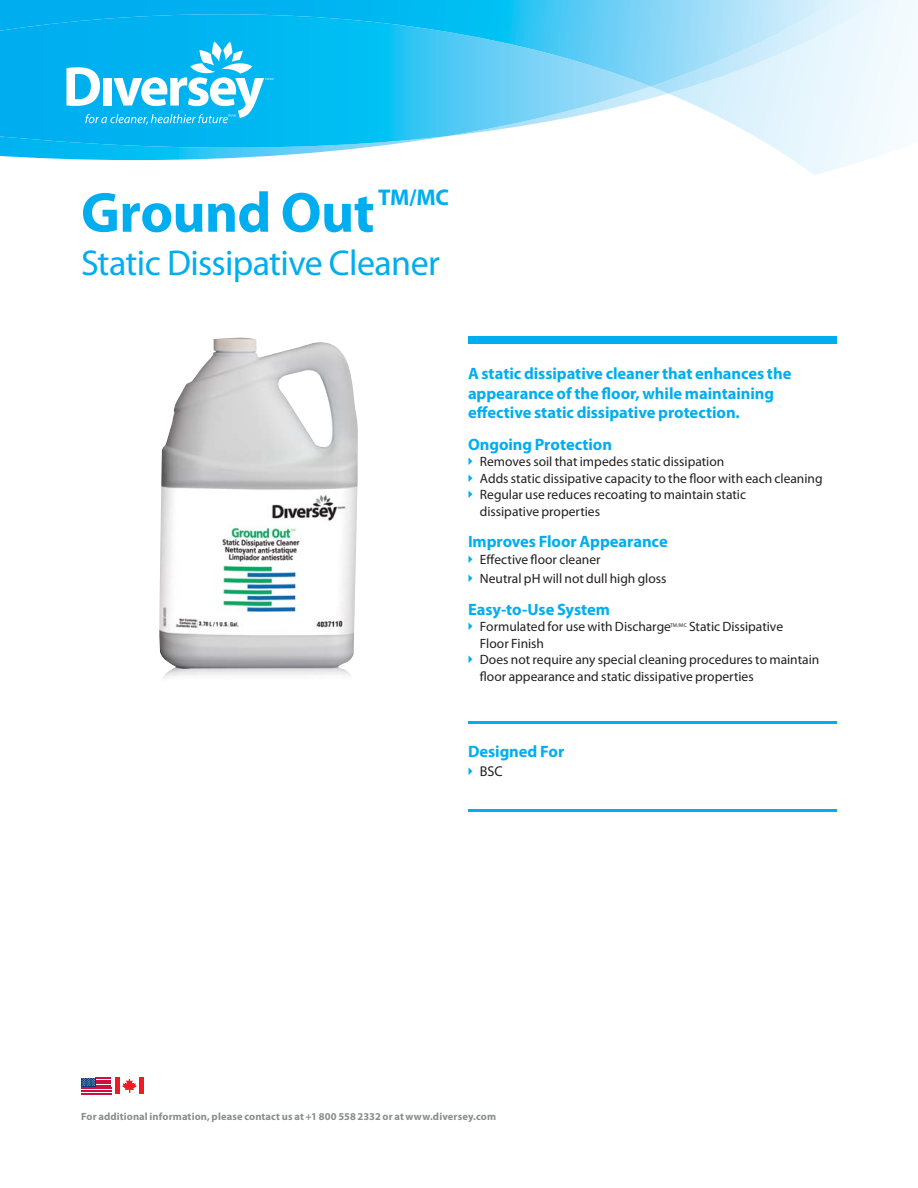
<style>
.page{position:relative;width:918px;height:1188px;background:#fff}
.page>*{position:absolute;margin:0;border:0;box-sizing:border-box;transform-origin:0 0}
.t1{font:700 57px "Myriad Pro";letter-spacing:-.01em;color:#00aeef}
.t2{font:36px "Myriad Pro";letter-spacing:-.02em;color:#00aeef}
.t3{font:700 22.8px "Myriad Pro";color:#00aeef}
.t4{font:700 16.5px/19.5px "Myriad Pro";letter-spacing:-.005em;color:#00aeef}
.t5{font:14.25px "Myriad Pro";color:#231f20}
.t6{font:13.5px/16.5px "Myriad Pro";letter-spacing:-.005em;color:#231f20}
.t7{font:700 10.5px "Myriad Pro";letter-spacing:.01em;color:#8a8c8e}
.t8{font:5.4px "Myriad Pro";color:#231f20}
</style>
<div class="page">
<svg style="left:124px;top:0;width:794px;height:175px"></svg>
<img style="left:668px;top:0;width:215px;height:93px">
<img style="left:0;top:0;width:838px;height:86px">
<svg style="left:0;top:41px;width:668px;height:119px"></svg>
<img style="left:159px;top:338px;width:199px;height:340px">
<div style="left:468px;top:336px;width:369px;height:8px;background:#00aeef"></div>
<hr style="left:468px;top:721px;width:369px;height:3px;background:#00aeef">
<hr style="left:468px;top:809px;width:369px;height:3px;background:#00aeef">
<div style="left:81px;top:1078px;width:30px;height:16px;background:linear-gradient(to right,#fff,#fff)"></div>
<hr style="left:81px;top:1088px;width:30px;height:1px;background:#ce1041">
<hr style="left:81px;top:1090px;width:30px;height:2px;background:#ce1041">
<hr style="left:81px;top:1093px;width:30px;height:1px;background:#ce1041">
<svg style="left:81px;top:1078px;width:30px;height:9px"></svg>
<div style="left:115px;top:1077px;width:29px;height:17px;background:#ed1c24"></div>
<div style="left:120px;top:1077px;width:19px;height:17px;background:#fff"></div>
<svg style="left:123px;top:1079px;width:13px;height:13px"></svg>
<h1 class="t1" style="left:81px;top:191px;width:295px">Ground Out</h1>
<h3 class="t3" style="left:378px;top:189px;width:72px">TM/MC</h3>
<h2 class="t2" style="left:81px;top:250px;width:360px">Static Dissipative Cleaner</h2>
<p class="t4" style="left:468px;top:366px;width:325px">A static dissipative cleaner that enhances the appearance of the floor, while maintaining effective static dissipative protection.</p>
<p class="t4" style="left:468px;top:436px;width:146px">Ongoing Protection</p>
<p class="t6" style="left:480px;top:455px;width:344px">Removes soil that impedes static dissipation<br>Adds static dissipative capacity to the floor with each cleaning Regular use reduces recoating to maintain static<br>dissipative properties</p>
<p class="t4" style="left:468px;top:533px;width:201px">Improves Floor Appearance</p>
<p class="t6" style="left:480px;top:551px;width:188px;line-height:19.5px">Effective floor cleaner<br>Neutral pH will not dull high gloss</p>
<p class="t4" style="left:468px;top:601px;width:144px">Easy-to-Use System</p>
<p class="t6" style="left:480px;top:620px;width:193px">Formulated for use with Discharge</p>
<p class="t8" style="left:670px;top:623px;width:18px">TM/MC</p>
<p class="t6" style="left:689px;top:620px;width:96px">Static Dissipative</p>
<p class="t6" style="left:480px;top:636px;width:341px">Floor Finish<br>Does not require any special cleaning procedures to maintain floor appearance and static dissipative properties</p>
<p class="t4" style="left:468px;top:743px;width:98px">Designed For</p>
<p class="t5" style="left:480px;top:766px;width:24px">BSC</p>
<p class="t7" style="left:81px;top:1112px;width:417px">For additional information, please contact us at +1 800 558 2332 or at www.diversey.com</p>
</div>
